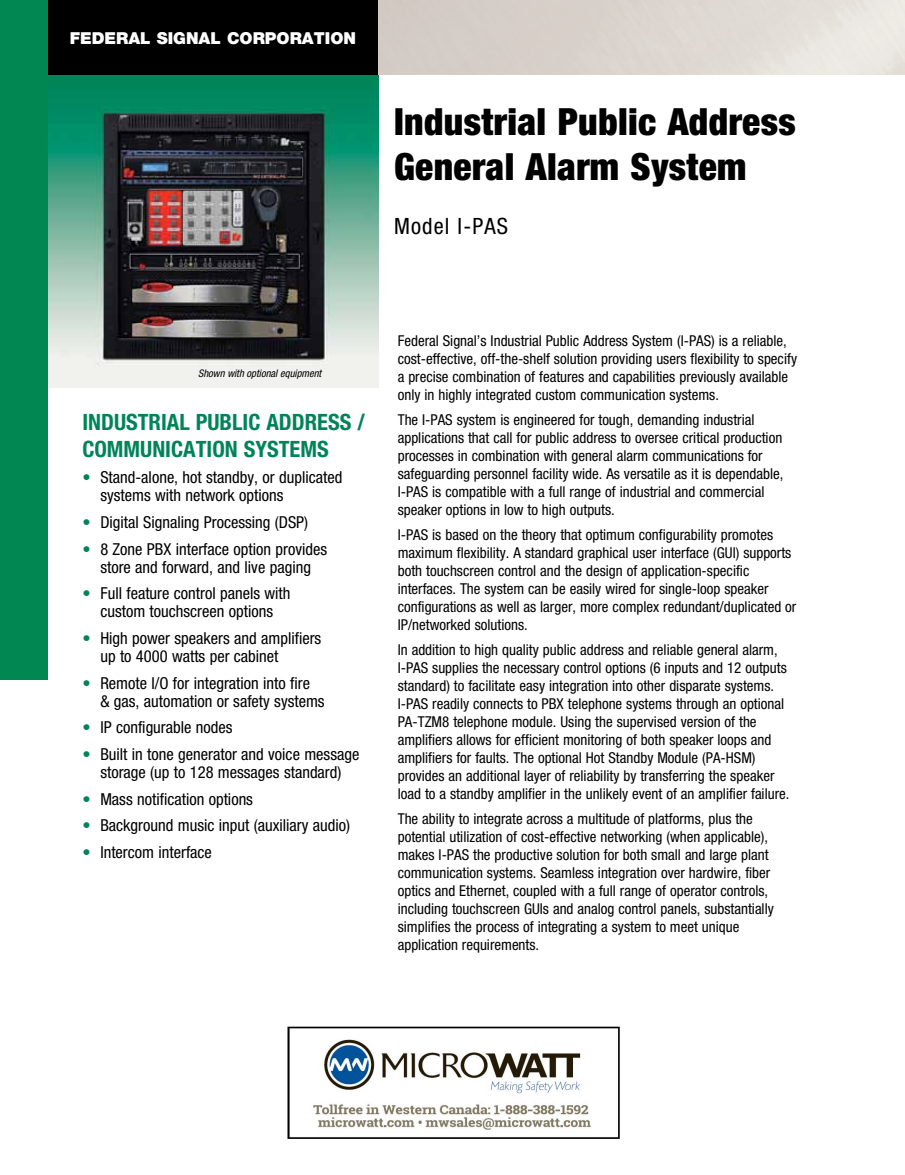
<style>
.page{position:relative;width:905px;height:1175px;background:#fff}
.page>*{position:absolute;margin:0;border:0;box-sizing:border-box;transform-origin:0 0}
.t1{font:900 condensed 37.5px/45px "Helvetica Neue";letter-spacing:.01em;color:#000}
.t2{font:700 condensed 22.5px/27px "Helvetica Neue";color:#008457}
.t3{font:condensed 22.5px "Helvetica Neue";letter-spacing:.05em;color:#000}
.t4{font:condensed 16.5px/18px "Helvetica Neue";color:#000}
.t5{font:900 16.5px "Helvetica Neue";color:#fff}
.t6{font:condensed 15px/18px "Helvetica Neue";color:#000}
.t7{font:italic condensed 10.5px "Helvetica Neue";color:#000}
.s1{color:#008457}
</style>
<div class="page">
<img style="left:47px;top:74px;width:331px;height:314px">
<div style="left:40px;top:0;width:338px;height:74px;background:#000"></div>
<div style="left:0;top:0;width:47px;height:679px;background:#008752"></div>
<img style="left:287px;top:1026px;width:333px;height:113px">
<p class="t5" style="left:70px;top:28px;width:288px">FEDERAL SIGNAL CORPORATION</p>
<h1 class="t1" style="left:394px;top:99px;width:403px">Industrial Public Address<br>General Alarm System</h1>
<h2 class="t3" style="left:394px;top:213px;width:115px">Model I-PAS</h2>
<p class="t7" style="left:198px;top:367px;width:125px">Shown with optional equipment</p>
<h2 class="t2" style="left:82px;top:408px;width:284px">INDUSTRIAL PUBLIC ADDRESS /<br>COMMUNICATION SYSTEMS</h2>
<p class="t4" style="left:100px;top:468px;width:243px;text-indent:-18px"><span class="s1">•</span> Stand-alone, hot standby, or duplicated systems with network options</p>
<p class="t4" style="left:82px;top:513px;width:227px"><span class="s1">•</span> Digital Signaling Processing (DSP)</p>
<p class="t4" style="left:82px;top:540px;width:246px;text-align:center"><span class="s1">•</span> 8 Zone PBX interface option provides store and forward, and live paging</p>
<p class="t4" style="left:82px;top:584px;width:209px;text-align:center"><span class="s1">•</span> Full feature control panels with custom touchscreen options</p>
<p class="t4" style="left:100px;top:629px;width:222px;text-indent:-18px"><span class="s1">•</span> High power speakers and amplifiers up to 4000 watts per cabinet</p>
<p class="t4" style="left:100px;top:673px;width:226px;text-indent:-18px"><span class="s1">•</span> Remote I/O for integration into fire<br>&amp; gas, automation or safety systems</p>
<p class="t4" style="left:82px;top:718px;width:152px"><span class="s1">•</span> IP configurable nodes</p>
<p class="t4" style="left:82px;top:745px;width:278px;text-align:center"><span class="s1">•</span> Built in tone generator and voice message storage (up to 128 messages standard)</p>
<p class="t4" style="left:82px;top:789px;width:172px"><span class="s1">•</span> Mass notification options</p>
<p class="t4" style="left:82px;top:816px;width:269px"><span class="s1">•</span> Background music input (auxiliary audio)</p>
<p class="t4" style="left:82px;top:843px;width:131px"><span class="s1">•</span> Intercom interface</p>
<p class="t6" style="left:398px;top:332px;width:401px">Federal Signal’s Industrial Public Address System (I-PAS) is a reliable, cost-effective, off-the-shelf solution providing users flexibility to specify a precise combination of features and capabilities previously available only in highly integrated custom communication systems.</p>
<p class="t6" style="left:398px;top:411px;width:387px">The I-PAS system is engineered for tough, demanding industrial applications that call for public address to oversee critical production processes in combination with general alarm communications for safeguarding personnel facility wide. As versatile as it is dependable, I-PAS is compatible with a full range of industrial and commercial speaker options in low to high outputs.</p>
<p class="t6" style="left:398px;top:525px;width:400px">I-PAS is based on the theory that optimum configurability promotes maximum flexibility. A standard graphical user interface (GUI) supports both touchscreen control and the design of application-specific interfaces. The system can be easily wired for single-loop speaker configurations as well as larger, more complex redundant/duplicated or IP/networked solutions.</p>
<p class="t6" style="left:398px;top:640px;width:393px">In addition to high quality public address and reliable general alarm, I-PAS supplies the necessary control options (6 inputs and 12 outputs standard) to facilitate easy integration into other disparate systems.<br>I-PAS readily connects to PBX telephone systems through an optional PA-TZM8 telephone module. Using the supervised version of the amplifiers allows for efficient monitoring of both speaker loops and amplifiers for faults. The optional Hot Standby Module (PA-HSM) provides an additional layer of reliability by transferring the speaker load to a standby amplifier in the unlikely event of an amplifier failure.</p>
<p class="t6" style="left:398px;top:809px;width:377px">The ability to integrate across a multitude of platforms, plus the potential utilization of cost-effective networking (when applicable), makes I-PAS the productive solution for both small and large plant communication systems. Seamless integration over hardwire, fiber optics and Ethernet, coupled with a full range of operator controls, including touchscreen GUIs and analog control panels, substantially simplifies the process of integrating a system to meet unique application requirements.</p>
</div>
